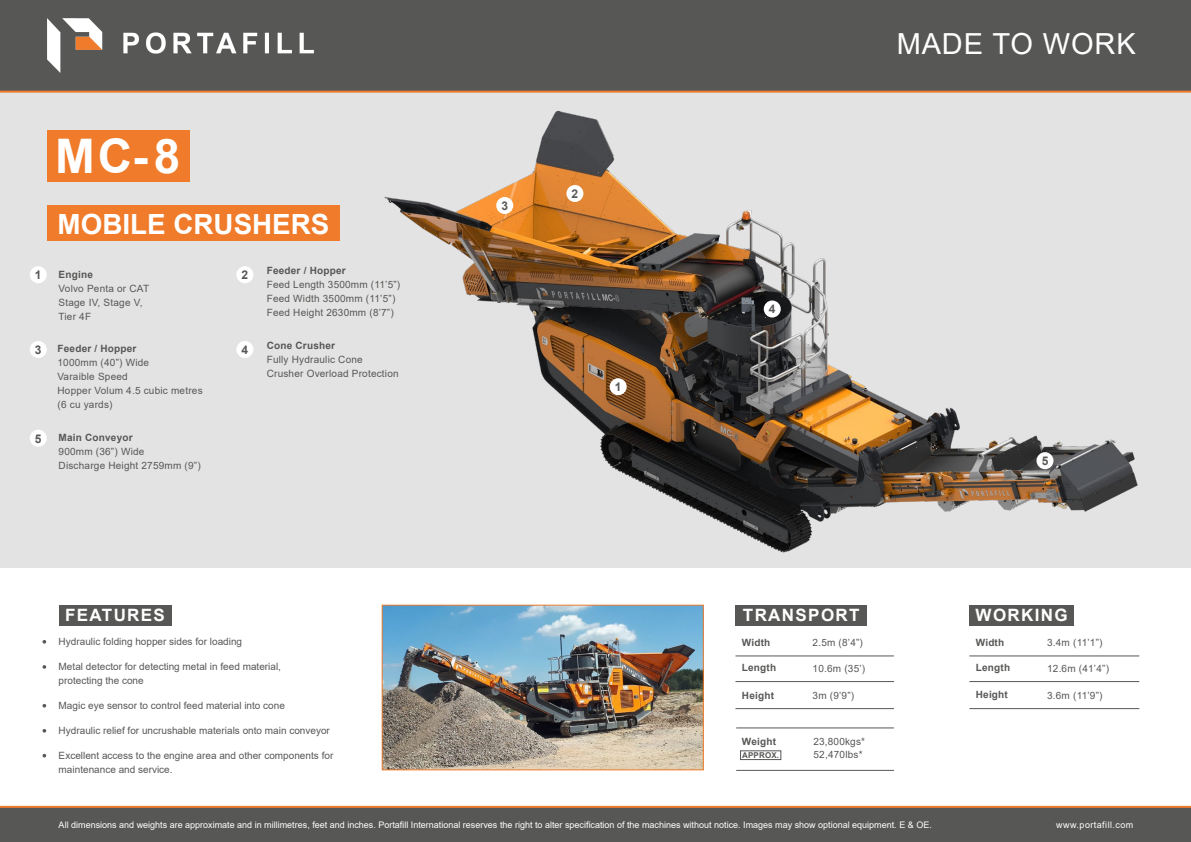
<style>
.page{position:relative;width:1191px;height:842px;background:#fff}
.page>*{position:absolute;margin:0;border:0;box-sizing:border-box;transform-origin:0 0}
.t1{font:700 47.7px "Arial";color:#fff}
.t2{font:29px "Arial";letter-spacing:.03em;color:#fff}
.t3{font:700 27.8px "Arial";color:#fff}
.t4{font:700 17px "Arial";letter-spacing:.08em;color:#fff}
.t5{font:700 12px "Arial";color:#575756}
.t6{font:10px/14px "Arial";color:#575756}
.t7{font:10px/14px "Arial";letter-spacing:.02em;color:#575756}
.t8{font:700 10px "Arial";letter-spacing:.02em;color:#575756}
.t9{font:9px "Arial";color:#fff}
.t10{font:9px "Arial";letter-spacing:.05em;color:#fff}
.t11{font:700 8px "Arial";letter-spacing:.02em;color:#575756}
</style>
<div class="page">
<div style="left:0;top:93px;width:1191px;height:475px;background:#e3e3e3"></div>
<img style="left:379px;top:102px;width:767px;height:456px">
<div style="left:30px;top:266px;width:17px;height:17px;background:#fff;border-radius:50%"></div>
<div style="left:236px;top:266px;width:17px;height:17px;background:#fff;border-radius:50%"></div>
<div style="left:30px;top:341px;width:17px;height:17px;background:#fff;border-radius:50%"></div>
<div style="left:236px;top:341px;width:17px;height:17px;background:#fff;border-radius:50%"></div>
<div style="left:30px;top:430px;width:17px;height:17px;background:#fff;border-radius:50%"></div>
<div style="left:0;top:0;width:1191px;height:93px;background:#575756"></div>
<div style="left:0;top:806px;width:1191px;height:36px;background:#575756"></div>
<div style="left:47px;top:130px;width:143px;height:52px;background:#ef7b2b"></div>
<div style="left:47px;top:206px;width:293px;height:35px;background:#ef7b2b"></div>
<div style="left:59px;top:605px;width:112px;height:20px;background:#575756"></div>
<svg style="left:43px;top:640px;width:3px;height:4px"></svg>
<svg style="left:43px;top:665px;width:3px;height:4px"></svg>
<svg style="left:43px;top:729px;width:3px;height:4px"></svg>
<div style="left:609px;top:378px;width:17px;height:17px;background:#fff;border-radius:50%"></div>
<div style="left:566px;top:185px;width:17px;height:17px;background:#fff;border-radius:50%"></div>
<div style="left:496px;top:197px;width:17px;height:17px;background:#fff;border-radius:50%"></div>
<div style="left:763px;top:300px;width:17px;height:17px;background:#fff;border-radius:50%"></div>
<div style="left:1036px;top:452px;width:17px;height:17px;background:#fff;border-radius:50%"></div>
<img style="left:384px;top:607px;width:318px;height:161px">
<div style="left:382px;top:605px;width:322px;height:165px;border:1px solid #ef7b2b"></div>
<img style="left:47px;top:18px;width:272px;height:54px">
<hr style="left:735px;top:656px;width:159px;height:1px;background:#575756">
<hr style="left:969px;top:656px;width:170px;height:1px;background:#575756">
<hr style="left:735px;top:681px;width:159px;height:1px;background:#575756">
<hr style="left:969px;top:681px;width:170px;height:1px;background:#575756">
<hr style="left:735px;top:708px;width:159px;height:1px;background:#575756">
<hr style="left:969px;top:708px;width:170px;height:1px;background:#575756">
<div style="left:735px;top:605px;width:132px;height:20px;background:#575756"></div>
<div style="left:969px;top:605px;width:105px;height:20px;background:#575756"></div>
<hr style="left:736px;top:770px;width:158px;height:1px;background:#575756">
<hr style="left:736px;top:728px;width:158px;height:1px;background:#575756">
<div style="left:740px;top:751px;width:41px;height:9px;border:1px solid #575756"></div>
<h1 class="t1" style="left:55px;top:123px;width:127px">MC-8</h1>
<h3 class="t3" style="left:58px;top:205px;width:273px">MOBILE CRUSHERS</h3>
<p class="t5" style="left:35px;top:266px;width:8px">1</p>
<p class="t5" style="left:241px;top:266px;width:8px">2</p>
<p class="t8" style="left:59px;top:267px;width:36px">Engine</p>
<p class="t7" style="left:59px;top:281px;width:92px">Volvo Penta or CAT<br>Stage IV, Stage V,<br>Tier 4F</p>
<p class="t8" style="left:58px;top:342px;width:80px">Feeder / Hopper</p>
<p class="t7" style="left:58px;top:356px;width:147px">1000mm (40”) Wide<br>Varaible Speed<br>Hopper Volum 4.5 cubic metres (6 cu yards)</p>
<p class="t5" style="left:35px;top:341px;width:8px">3</p>
<p class="t5" style="left:241px;top:341px;width:8px">4</p>
<p class="t5" style="left:35px;top:430px;width:8px">5</p>
<p class="t8" style="left:59px;top:430px;width:76px">Main Conveyor</p>
<p class="t7" style="left:59px;top:444px;width:144px">900mm (36”) Wide<br>Discharge Height 2759mm (9”)</p>
<p class="t8" style="left:267px;top:263px;width:80px">Feeder / Hopper</p>
<p class="t7" style="left:267px;top:277px;width:135px">Feed Length 3500mm (11’5”)<br>Feed Width 3500mm (11’5”)<br>Feed Height 2630mm (8’7”)</p>
<p class="t8" style="left:267px;top:339px;width:70px">Cone Crusher</p>
<p class="t7" style="left:267px;top:353px;width:133px">Fully Hydraulic Cone<br>Crusher Overload Protection</p>
<h3 class="t4" style="left:65px;top:603px;width:101px">FEATURES</h3>
<p class="t6" style="left:59px;top:635px;width:185px">Hydraulic folding hopper sides for loading</p>
<p class="t6" style="left:59px;top:660px;width:224px">Metal detector for detecting metal in feed material, protecting the cone</p>
<p class="t6" style="left:59px;top:699px;width:228px">Magic eye sensor to control feed material into cone</p>
<p class="t6" style="left:59px;top:724px;width:273px">Hydraulic relief for uncrushable materials onto main conveyor</p>
<p class="t6" style="left:59px;top:749px;width:276px">Excellent access to the engine area and other components for maintenance and service.</p>
<p class="t5" style="left:501px;top:197px;width:8px">3</p>
<p class="t5" style="left:571px;top:185px;width:8px">2</p>
<p class="t5" style="left:615px;top:378px;width:8px">1</p>
<p class="t5" style="left:769px;top:301px;width:8px">4</p>
<h2 class="t2" style="left:896px;top:24px;width:240px">MADE TO WORK</h2>
<p class="t5" style="left:1041px;top:452px;width:8px">5</p>
<h3 class="t4" style="left:743px;top:603px;width:118px">TRANSPORT</h3>
<h3 class="t4" style="left:975px;top:603px;width:94px">WORKING</h3>
<p class="t8" style="left:742px;top:635px;width:30px">Width</p>
<p class="t8" style="left:975px;top:635px;width:30px">Width</p>
<p class="t8" style="left:742px;top:661px;width:36px">Length</p>
<p class="t8" style="left:975px;top:660px;width:36px">Length</p>
<p class="t8" style="left:742px;top:688px;width:34px">Height</p>
<p class="t8" style="left:975px;top:688px;width:34px">Height</p>
<p class="t6" style="left:812px;top:635px;width:52px">2.5m (8’4”)</p>
<p class="t6" style="left:1047px;top:636px;width:57px">3.4m (11’1”)</p>
<p class="t6" style="left:812px;top:661px;width:54px">10.6m (35’)</p>
<p class="t6" style="left:1047px;top:661px;width:63px">12.6m (41’4”)</p>
<p class="t6" style="left:812px;top:689px;width:43px">3m (9’9”)</p>
<p class="t6" style="left:1047px;top:688px;width:57px">3.6m (11’9”)</p>
<p class="t8" style="left:742px;top:734px;width:36px">Weight</p>
<p class="t7" style="left:813px;top:734px;width:53px">23,800kgs*</p>
<p class="t11" style="left:742px;top:750px;width:38px">APPROX.</p>
<p class="t7" style="left:813px;top:748px;width:51px">52,470lbs*</p>
<p class="t9" style="left:59px;top:818px;width:874px">All dimensions and weights are approximate and in millimetres, feet and inches. Portafill International reserves the right to alter specification of the machines without notice. Images may show optional equipment. E &amp; OE.</p>
<p class="t10" style="left:1056px;top:818px;width:79px">www.portafill.com</p>
</div>
